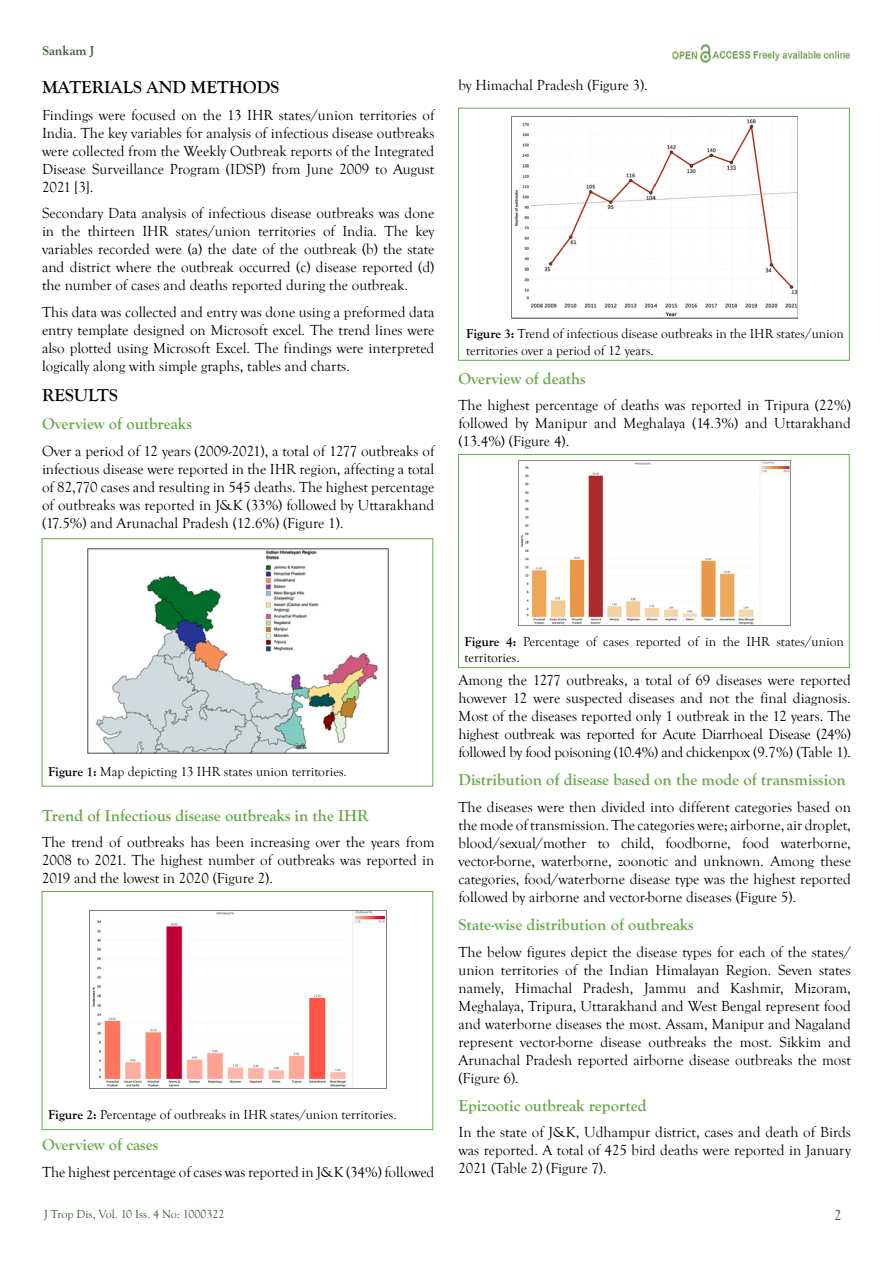
<style>
.page{position:relative;width:893px;height:1263px;background:#fff}
.page>*{position:absolute;margin:0;border:0;box-sizing:border-box;transform-origin:0 0}
.t1{font:700 18px "Goudy Old Style T";color:#000}
.t2{font:700 16.5px "Goudy Old Style T";color:#67a747}
.Body_Text_First_Inde{font:15px/18px "Goudy Old Style T";color:#000;text-align:justify}
.t3{font:15px "Goudy Old Style T";color:#2f5b28}
.t4{font:13.5px/16.2px "Goudy Old Style T";color:#000}
.t5{font:700 13.5px "Goudy Old Style T";color:#2f5b28}
.t6{font:12px "Goudy Old Style T";color:#2f5b28}
.s1{font-weight:700}
</style>
<div class="page">
<img style="left:672px;top:44px;width:178px;height:19px">
<img style="left:88px;top:548px;width:300px;height:206px">
<img style="left:89px;top:910px;width:298px;height:178px">
<div style="left:42px;top:891px;width:391px;height:239px;border:1px solid #67a747"></div>
<img style="left:511px;top:116px;width:287px;height:203px">
<img style="left:518px;top:460px;width:273px;height:165px">
<div style="left:458px;top:454px;width:391px;height:214px;border:1px solid #67a747"></div>
<p class="t5" style="left:43px;top:43px;width:53px">Sankam J</p>
<p class="t1" style="left:42px;top:77px;width:239px">MATERIALS AND METHODS</p>
<p class="Body_Text_First_Inde" style="left:42px;top:106px;width:394px">Findings were focused on the 13 IHR states/union territories of India. The key variables for analysis of infectious disease outbreaks were collected from the Weekly Outbreak reports of the Integrated Disease Surveillance Program (IDSP) from June 2009 to August 2021 [3].</p>
<p class="Body_Text_First_Inde" style="left:42px;top:205px;width:394px">Secondary Data analysis of infectious disease outbreaks was done in the thirteen IHR states/union territories of India. The key variables recorded were (a) the date of the outbreak (b) the state and district where the outbreak occurred (c) disease reported (d) the number of cases and deaths reported during the outbreak.</p>
<p class="Body_Text_First_Inde" style="left:42px;top:303px;width:394px">This data was collected and entry was done using a preformed data entry template designed on Microsoft excel. The trend lines were also plotted using Microsoft Excel. The findings were interpreted logically along with simple graphs, tables and charts.</p>
<p class="t1" style="left:42px;top:385px;width:77px">RESULTS</p>
<p class="t2" style="left:42px;top:414px;width:151px">Overview of outbreaks</p>
<p class="Body_Text_First_Inde" style="left:42px;top:442px;width:394px">Over a period of 12 years (2009-2021), a total of 1277 outbreaks of infectious disease were reported in the IHR region, affecting a total of 82,770 cases and resulting in 545 deaths. The highest percentage of outbreaks was reported in J&amp;K (33%) followed by Uttarakhand (17.5%) and Arunachal Pradesh (12.6%) (Figure 1).</p>
<p class="Body_Text_First_Inde" style="left:458px;top:77px;width:191px">by Himachal Pradesh (Figure 3).</p>
<p class="t4" style="left:466px;top:326px;width:379px"><span class="s1">Figure 3:</span> Trend of infectious disease outbreaks in the IHR states/union territories over a period of 12 years.</p>
<p class="t2" style="left:458px;top:369px;width:129px">Overview of deaths</p>
<p class="Body_Text_First_Inde" style="left:458px;top:397px;width:394px">The highest percentage of deaths was reported in Tripura (22%) followed by Manipur and Meghalaya (14.3%) and Uttarakhand (13.4%) (Figure 4).</p>
<p class="t4" style="left:48px;top:764px;width:300px"><span class="s1">Figure 1:</span> Map depicting 13 IHR states union territories.</p>
<p class="t2" style="left:42px;top:806px;width:328px">Trend of Infectious disease outbreaks in the IHR</p>
<p class="Body_Text_First_Inde" style="left:42px;top:834px;width:394px">The trend of outbreaks has been increasing over the years from 2008 to 2021. The highest number of outbreaks was reported in 2019 and the lowest in 2020 (Figure 2).</p>
<p class="t4" style="left:48px;top:1106px;width:350px"><span class="s1">Figure 2:</span> Percentage of outbreaks in IHR states/union territories.</p>
<p class="t2" style="left:42px;top:1136px;width:118px">Overview of cases</p>
<p class="Body_Text_First_Inde" style="left:42px;top:1163px;width:394px">The highest percentage of cases was reported in J&amp;K (34%) followed</p>
<p class="t6" style="left:44px;top:1207px;width:182px">J Trop Dis, Vol. 10 Iss. 4 No: 1000322</p>
<p class="t4" style="left:464px;top:633px;width:381px"><span class="s1">Figure 4:</span> Percentage of cases reported of in the IHR states/union territories.</p>
<p class="Body_Text_First_Inde" style="left:458px;top:671px;width:394px">Among the 1277 outbreaks, a total of 69 diseases were reported however 12 were suspected diseases and not the final diagnosis.<br>Most of the diseases reported only 1 outbreak in the 12 years. The highest outbreak was reported for Acute Diarrhoeal Disease (24%) followed by food poisoning (10.4%) and chickenpox (9.7%) (Table 1).</p>
<p class="t2" style="left:458px;top:770px;width:389px">Distribution of disease based on the mode of transmission</p>
<p class="Body_Text_First_Inde" style="left:458px;top:798px;width:394px">The diseases were then divided into different categories based on the mode of transmission. The categories were; airborne, air droplet, blood/sexual/mother to child, foodborne, food waterborne, vector-borne, waterborne, zoonotic and unknown. Among these categories, food/waterborne disease type was the highest reported followed by airborne and vector-borne diseases (Figure 5).</p>
<p class="t2" style="left:458px;top:915px;width:237px">State-wise distribution of outbreaks</p>
<p class="Body_Text_First_Inde" style="left:458px;top:943px;width:394px">The below figures depict the disease types for each of the states/ union territories of the Indian Himalayan Region. Seven states namely, Himachal Pradesh, Jammu and Kashmir, Mizoram, Meghalaya, Tripura, Uttarakhand and West Bengal represent food and waterborne diseases the most. Assam, Manipur and Nagaland represent vector-borne disease outbreaks the most. Sikkim and Arunachal Pradesh reported airborne disease outbreaks the most (Figure 6).</p>
<p class="t2" style="left:458px;top:1096px;width:190px">Epizootic outbreak reported</p>
<p class="Body_Text_First_Inde" style="left:458px;top:1124px;width:394px">In the state of J&amp;K, Udhampur district, cases and death of Birds was reported. A total of 425 bird deaths were reported in January 2021 (Table 2) (Figure 7).</p>
<p class="t3" style="left:834px;top:1207px;width:9px">2</p>
</div>
